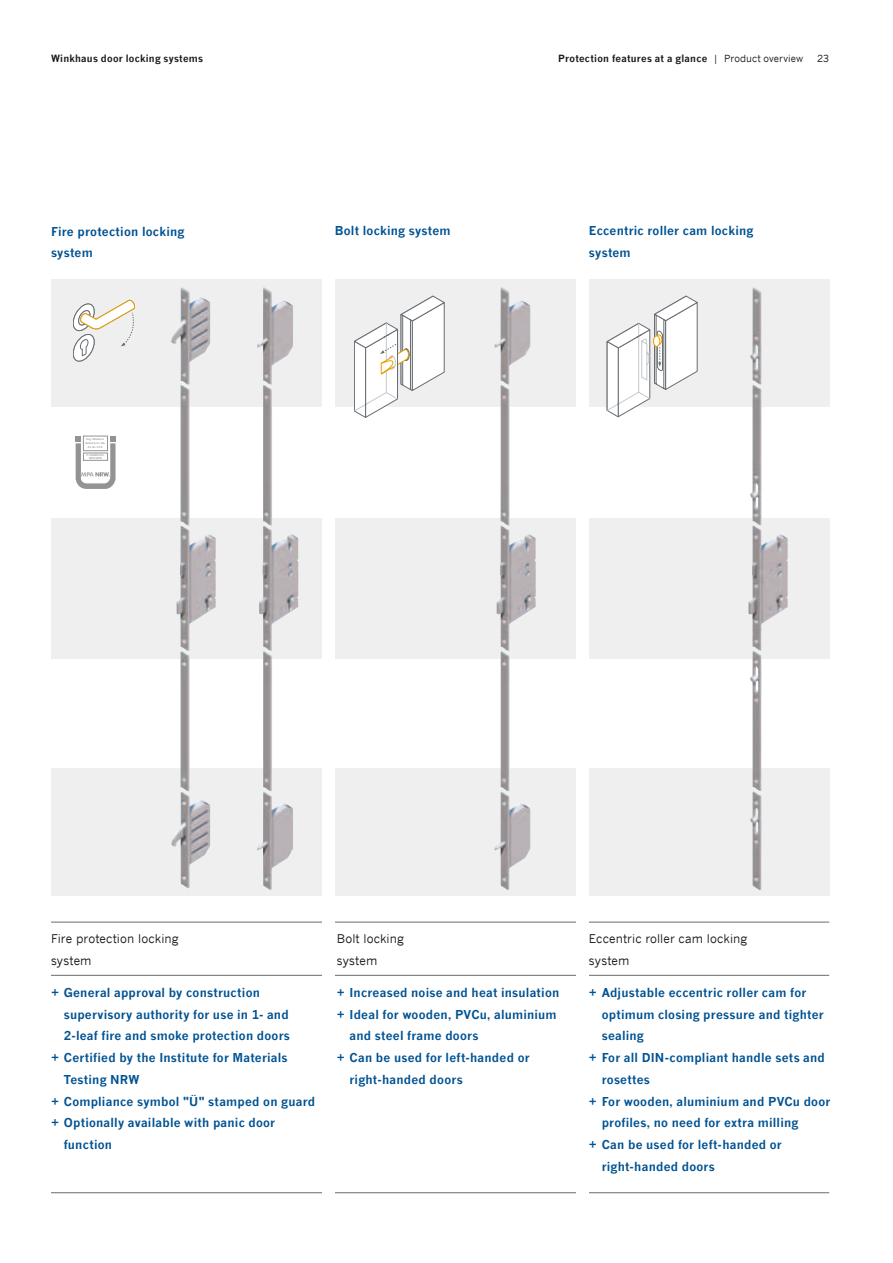
<style>
.page{position:relative;width:893px;height:1263px;background:#fff}
.page>*{position:absolute;margin:0;border:0;box-sizing:border-box;transform-origin:0 0}
.t1{font:700 12px/21.8px "News Gothic";letter-spacing:.015em;color:#005292}
.t2{font:12px/21.8px "News Gothic";letter-spacing:.01em;color:#1a171c}
.t3{font:700 9.75px "News Gothic";letter-spacing:.025em;color:#1a171c}
.t4{font:9.75px "News Gothic";color:#1a171c}
.t5{font:700 2.55px/4.2px "News Gothic";color:#9d9ea0;text-align:center}
.s1{font-weight:400}
</style>
<div class="page">
<div style="left:51px;top:279px;width:778px;height:128px;background:#f0eff0"></div>
<div style="left:51px;top:768px;width:778px;height:127px;background:#f0eff0"></div>
<div style="left:51px;top:518px;width:778px;height:141px;background:#f0eff0"></div>
<hr style="left:51px;top:975px;width:778px;height:1px;background:#676d72">
<hr style="left:51px;top:922px;width:778px;height:1px;background:#676d72">
<hr style="left:51px;top:1192px;width:778px;height:1px;background:#676d72">
<div style="left:576px;top:275px;width:13px;height:949px;background:#fff"></div>
<div style="left:322px;top:275px;width:13px;height:940px;background:#fff"></div>
<img style="left:171px;top:287px;width:45px;height:601px">
<img style="left:257px;top:287px;width:41px;height:603px">
<img style="left:495px;top:287px;width:41px;height:603px">
<img style="left:748px;top:287px;width:40px;height:603px">
<svg style="left:76px;top:436px;width:40px;height:53px"></svg>
<svg style="left:354px;top:296px;width:91px;height:122px"></svg>
<hr style="left:397px;top:344px;width:1px;height:38px;background:#676d72">
<svg style="left:606px;top:296px;width:91px;height:121px"></svg>
<svg style="left:73px;top:300px;width:62px;height:62px"></svg>
<p class="t3" style="left:51px;top:52px;width:153px">Winkhaus door locking systems</p>
<p class="t3" style="left:558px;top:52px;width:246px">Protection features at a glance <span class="s1">| Product overview</span></p>
<p class="t4" style="left:817px;top:52px;width:14px">23</p>
<p class="t1" style="left:51px;top:220px;width:135px">Fire protection locking system</p>
<p class="t1" style="left:335px;top:220px;width:117px">Bolt locking system</p>
<p class="t1" style="left:589px;top:220px;width:166px">Eccentric roller cam locking system</p>
<p class="t5" style="left:85px;top:437px;width:21px">Aug. Winkhaus<br>GmbH &amp; Co. KG<br>Do. Nr. 9.19</p>
<p class="t5" style="left:87px;top:453px;width:19px;line-height:3.4px">P-120002534,<br>MPA NRW</p>
<p class="t2" style="left:51px;top:928px;width:129px">Fire protection locking system</p>
<p class="t1" style="left:51px;top:981px;width:210px">+ General approval by construction</p>
<p class="t1" style="left:64px;top:1003px;width:226px">supervisory authority for use in 1- and</p>
<p class="t1" style="left:64px;top:1025px;width:228px">2-leaf fire and smoke protection doors</p>
<p class="t1" style="left:51px;top:1046px;width:238px">+ Certified by the Institute for Materials</p>
<p class="t1" style="left:64px;top:1068px;width:77px">Testing NRW</p>
<p class="t1" style="left:51px;top:1090px;width:266px">+ Compliance symbol "Ü" stamped on guard</p>
<p class="t1" style="left:51px;top:1112px;width:226px">+ Optionally available with panic door</p>
<p class="t1" style="left:64px;top:1133px;width:50px">function</p>
<p class="t2" style="left:337px;top:928px;width:69px">Bolt locking system</p>
<p class="t1" style="left:337px;top:981px;width:224px">+ Increased noise and heat insulation</p>
<p class="t1" style="left:337px;top:1003px;width:221px">+ Ideal for wooden, PVCu, aluminium</p>
<p class="t1" style="left:350px;top:1025px;width:130px">and steel frame doors</p>
<p class="t1" style="left:337px;top:1046px;width:194px">+ Can be used for left-handed or</p>
<p class="t1" style="left:350px;top:1068px;width:115px">right-handed doors</p>
<p class="t2" style="left:589px;top:928px;width:160px">Eccentric roller cam locking system</p>
<p class="t1" style="left:589px;top:981px;width:219px">+ Adjustable eccentric roller cam for</p>
<p class="t1" style="left:602px;top:1003px;width:223px">optimum closing pressure and tighter</p>
<p class="t1" style="left:602px;top:1025px;width:44px">sealing</p>
<p class="t1" style="left:589px;top:1046px;width:238px">+ For all DIN-compliant handle sets and</p>
<p class="t1" style="left:602px;top:1068px;width:50px">rosettes</p>
<p class="t1" style="left:589px;top:1090px;width:243px">+ For wooden, aluminium and PVCu door</p>
<p class="t1" style="left:602px;top:1112px;width:198px">profiles, no need for extra milling</p>
<p class="t1" style="left:589px;top:1133px;width:194px">+ Can be used for left-handed or</p>
<p class="t1" style="left:602px;top:1155px;width:115px">right-handed doors</p>
</div>
